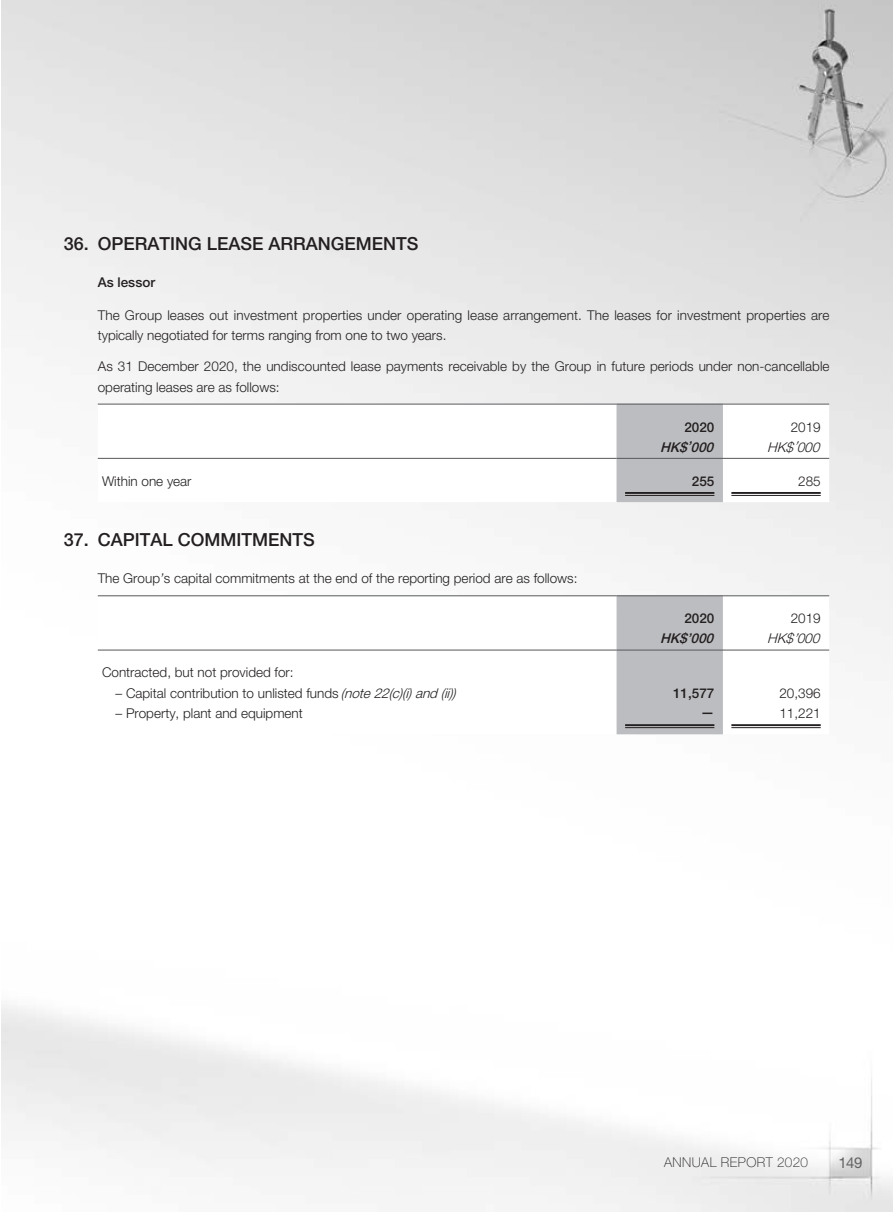
<style>
.page{position:relative;width:893px;height:1212px;background:#fff}
.page>*{position:absolute;margin:0;border:0;box-sizing:border-box;transform-origin:0 0}
._3__標題{font:500 18px "Helvetica Neue LT Std";color:#231f20}
.t1{font:15px "Helvetica Neue LT Pro";color:#636366}
._1__內文{font:300 13.5px/20.2px "Helvetica Neue LT Std";color:#231f20}
._1__內文-2{font:500 13.5px "Helvetica Neue LT Std";color:#231f20}
.t2{font:100 13.5px "Helvetica Neue LT Pro";letter-spacing:.035em;color:#231f20}
._1__內文-3{font:italic 500 13.5px "Helvetica Neue LT Std";color:#231f20}
._1__內文-4{font:italic 300 13.5px "Helvetica Neue LT Std";color:#231f20}
._4__副標題{font:500 13.5px "Helvetica Neue LT Std";color:#231f20}
.s1{font-style:inherit}
.s2{font-style:italic}
</style>
<div class="page">
<img style="left:1px;top:0;width:892px;height:1212px">
<svg style="left:98px;top:405px;width:731px;height:97px"></svg>
<div style="left:617px;top:405px;width:106px;height:97px;background:#bcbdc0"></div>
<hr style="left:98px;top:404px;width:519px;height:1px;background:#57585a">
<hr style="left:617px;top:404px;width:106px;height:1px;background:#57585a">
<hr style="left:723px;top:404px;width:106px;height:1px;background:#57585a">
<hr style="left:98px;top:458px;width:519px;height:1px;background:#57585a">
<hr style="left:617px;top:458px;width:106px;height:1px;background:#57585a">
<hr style="left:723px;top:458px;width:106px;height:1px;background:#57585a">
<hr style="left:625px;top:492px;width:89px;height:2px;background:#231f20">
<hr style="left:625px;top:495px;width:89px;height:1px;background:#231f20">
<hr style="left:731px;top:492px;width:90px;height:2px;background:#231f20">
<hr style="left:731px;top:495px;width:90px;height:1px;background:#231f20">
<svg style="left:98px;top:596px;width:731px;height:138px"></svg>
<div style="left:617px;top:596px;width:106px;height:138px;background:#bcbdc0"></div>
<hr style="left:98px;top:595px;width:519px;height:1px;background:#57585a">
<hr style="left:617px;top:595px;width:106px;height:1px;background:#57585a">
<hr style="left:723px;top:595px;width:106px;height:1px;background:#57585a">
<hr style="left:98px;top:650px;width:519px;height:1px;background:#57585a">
<hr style="left:617px;top:650px;width:106px;height:1px;background:#57585a">
<hr style="left:723px;top:650px;width:106px;height:1px;background:#57585a">
<hr style="left:625px;top:724px;width:89px;height:2px;background:#231f20">
<hr style="left:625px;top:727px;width:89px;height:1px;background:#231f20">
<hr style="left:731px;top:724px;width:90px;height:2px;background:#231f20">
<hr style="left:731px;top:727px;width:90px;height:1px;background:#231f20">
<p class="_3__標題" style="left:64px;top:233px;width:356px">36. OPERATING LEASE ARRANGEMENTS</p>
<p class="_4__副標題" style="left:98px;top:274px;width:59px">As lessor</p>
<p class="_1__內文" style="left:98px;top:305px;width:733px">The Group leases out investment properties under operating lease arrangement. The leases for investment properties are typically negotiated for terms ranging from one to two years.</p>
<p class="_1__內文" style="left:98px;top:356px;width:733px">As 31 December 2020, the undiscounted lease payments receivable by the Group in future periods under non-cancellable operating leases are as follows:</p>
<p class="_1__內文-2" style="left:684px;top:419px;width:32px">2020</p>
<p class="_1__內文" style="left:791px;top:416px;width:32px">2019</p>
<p class="_1__內文-3" style="left:660px;top:439px;width:59px">HK$’000</p>
<p class="_1__內文-4" style="left:767px;top:439px;width:58px">HK$<span class="s1">’</span>000</p>
<p class="_1__內文" style="left:102px;top:470px;width:91px">Within one year</p>
<p class="_1__內文-2" style="left:692px;top:473px;width:24px">255</p>
<p class="_1__內文" style="left:798px;top:470px;width:24px">285</p>
<p class="_3__標題" style="left:64px;top:529px;width:253px">37. CAPITAL COMMITMENTS</p>
<p class="_1__內文" style="left:98px;top:568px;width:481px">The Group<span class="s2">’</span>s capital commitments at the end of the reporting period are as follows:</p>
<p class="_1__內文-2" style="left:684px;top:610px;width:32px">2020</p>
<p class="_1__內文" style="left:791px;top:608px;width:32px">2019</p>
<p class="_1__內文-3" style="left:660px;top:631px;width:59px">HK$’000</p>
<p class="_1__內文-4" style="left:767px;top:630px;width:58px">HK$<span class="s1">’</span>000</p>
<p class="_1__內文" style="left:102px;top:662px;width:193px">Contracted, but not provided for:</p>
<p class="_1__內文" style="left:116px;top:682px;width:341px">– Capital contribution to unlisted funds <span class="s2">(note22(c)(i) and(ii))</span></p>
<p class="_1__內文-2" style="left:673px;top:685px;width:43px">11,577</p>
<p class="_1__內文" style="left:779px;top:682px;width:43px">20,396</p>
<p class="_1__內文" style="left:116px;top:703px;width:189px">– Property, plant and equipment</p>
<p class="_1__內文-2" style="left:701px;top:704px;width:15px">—</p>
<p class="_1__內文" style="left:779px;top:703px;width:43px">11,221</p>
<p class="t2" style="left:664px;top:1154px;width:145px">ANNUAL REPORT 2020</p>
<p class="t1" style="left:838px;top:1153px;width:26px">149</p>
</div>
